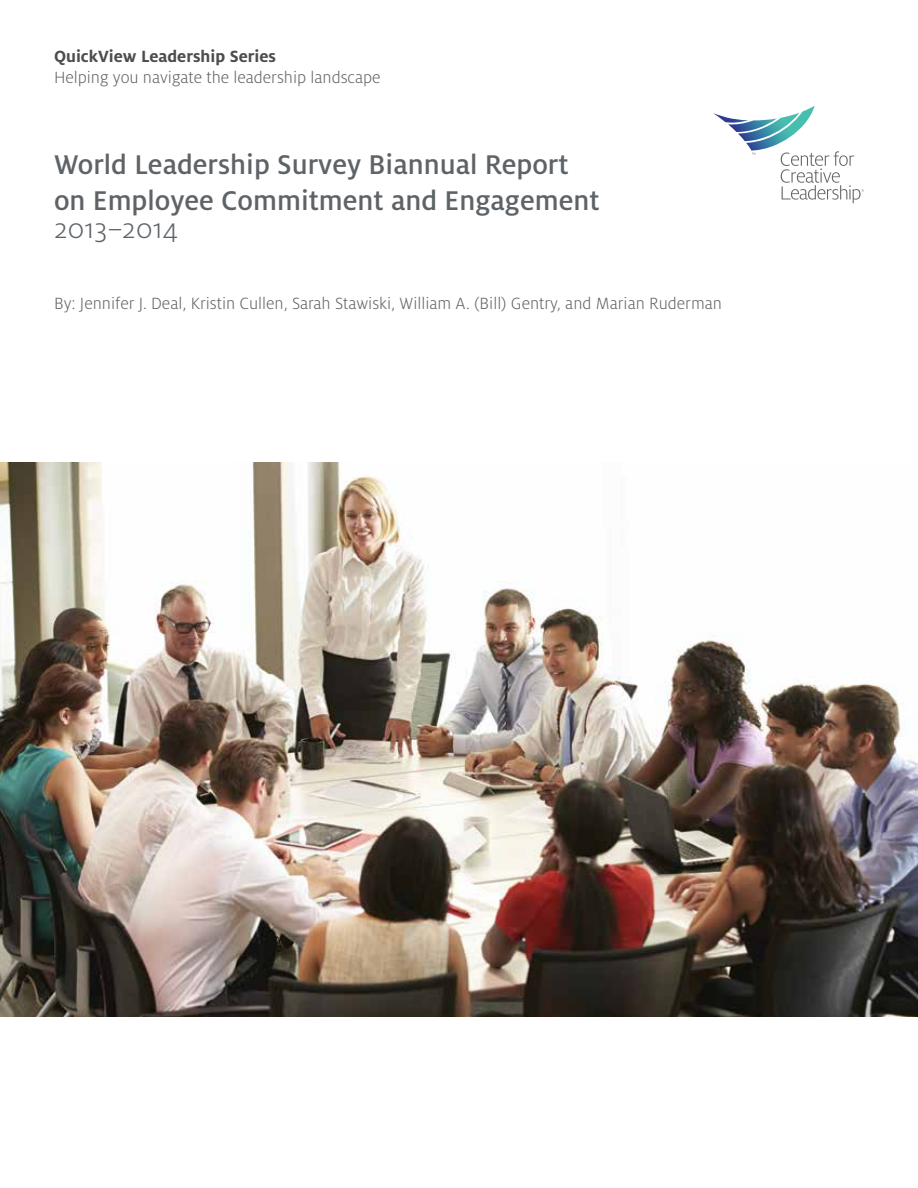
<style>
.page{position:relative;width:918px;height:1188px;background:#fff}
.page>*{position:absolute;margin:0;border:0;box-sizing:border-box;transform-origin:0 0}
.t1{font:500 30px/36px "Milo Pro";color:#5e6367}
.t2{font:300 30px "Milo Pro";color:#5e6367}
.t3{font:300 18px "Milo Pro";color:#5e6367}
.t4{font:700 18px "Milo Pro";color:#4d4d4f}
</style>
<div class="page">
<svg style="left:713px;top:106px;width:151px;height:97px"></svg>
<img style="left:0;top:462px;width:918px;height:555px">
<p class="t4" style="left:54px;top:46px;width:224px">QuickView Leadership Series</p>
<p class="t3" style="left:54px;top:68px;width:328px">Helping you navigate the leadership landscape</p>
<h1 class="t1" style="left:54px;top:147px;width:547px">World Leadership Survey Biannual Report on Employee Commitment and Engagement</h1>
<h1 class="t2" style="left:54px;top:213px;width:126px">2013–2014</h1>
<p class="t3" style="left:54px;top:293px;width:670px">By: Jennifer J. Deal, Kristin Cullen, Sarah Stawiski, William A. (Bill) Gentry, and Marian Ruderman</p>
</div>
